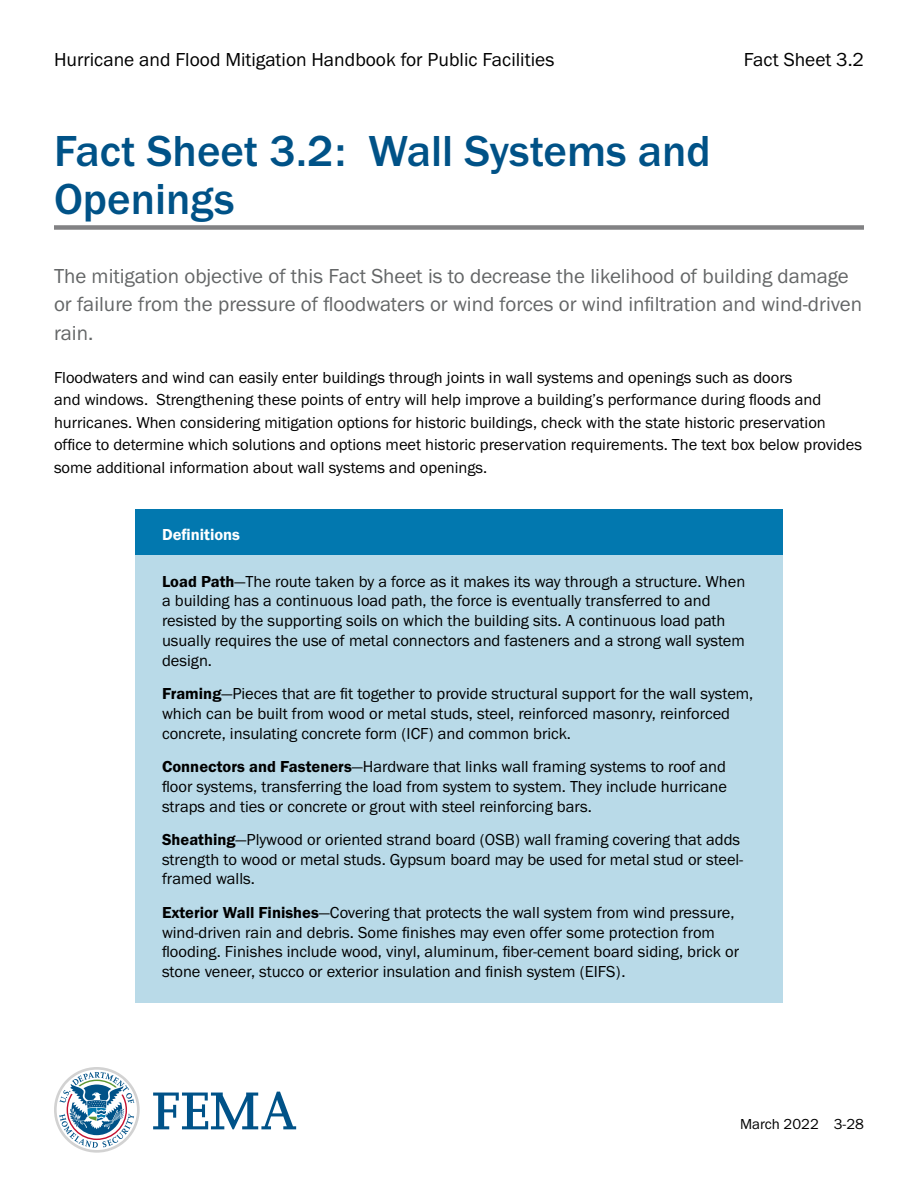
<style>
.page{position:relative;width:918px;height:1188px;background:#fff}
.page>*{position:absolute;margin:0;border:0;box-sizing:border-box;transform-origin:0 0}
.FEMA_Heading_1_-_FAC{font:500 45px/48px "Franklin Gothic URW";color:#005287}
.FEMA_Intro_-_FACT_SH{font:21px/28.5px "Franklin Gothic URW Boo";color:#646667}
.t1{font:19.5px "Franklin Gothic URW Boo";color:#000}
.FEMA_Callout-IDEA_Te{font:16.5px/19.8px "Franklin Gothic URW Boo";color:#000}
.FEMA_Normal{font:16.5px/22.5px "Franklin Gothic URW Boo";color:#000}
.FEMA_Callout-IDEA_He{font:16.5px "Franklin Gothic URW Dem";color:#fff}
.t2{font:15px "Franklin Gothic URW Boo";color:#000}
.s1{font-family:"Franklin Gothic URW Dem"}
</style>
<div class="page">
<svg style="left:153px;top:1092px;width:143px;height:37px"></svg>
<svg style="left:54px;top:1067px;width:86px;height:86px"></svg>
<div style="left:54px;top:225px;width:810px;height:5px;background:#828284"></div>
<div style="left:135px;top:509px;width:648px;height:57px;background:#0278af"></div>
<div style="left:135px;top:555px;width:648px;height:137px;background:#b9dae8"></div>
<div style="left:135px;top:668px;width:648px;height:96px;background:#b9dae8"></div>
<div style="left:135px;top:741px;width:648px;height:96px;background:#b9dae8"></div>
<div style="left:135px;top:814px;width:648px;height:96px;background:#b9dae8"></div>
<div style="left:135px;top:887px;width:648px;height:116px;background:#b9dae8"></div>
<p class="t1" style="left:54px;top:47px;width:502px">Hurricane and Flood Mitigation Handbook for Public Facilities</p>
<p class="t1" style="left:744px;top:47px;width:122px">Fact Sheet 3.2</p>
<h1 class="FEMA_Heading_1_-_FAC" style="left:54px;top:126px;width:658px">Fact Sheet 3.2: Wall Systems and<br>Openings</h1>
<p class="FEMA_Intro_-_FACT_SH" style="left:54px;top:261px;width:810px">The mitigation objective of this Fact Sheet is to decrease the likelihood of building damage or failure from the pressure of floodwaters or wind forces or wind infiltration and wind-driven rain.</p>
<p class="FEMA_Normal" style="left:54px;top:366px;width:810px">Floodwaters and wind can easily enter buildings through joints in wall systems and openings such as doors<br>and windows. Strengthening these points of entry will help improve a building’s performance during floods and hurricanes. When considering mitigation options for historic buildings, check with the state historic preservation office to determine which solutions and options meet historic preservation requirements. The text box below provides some additional information about wall systems and openings.</p>
<p class="FEMA_Callout-IDEA_He" style="left:162px;top:524px;width:80px">Definitions</p>
<p class="FEMA_Callout-IDEA_Te" style="left:162px;top:571px;width:585px"><span class="s1">Load Path</span>—The route taken by a force as it makes its way through a structure. When a building has a continuous load path, the force is eventually transferred to and resisted by the supporting soils on which the building sits. A continuous load path usually requires the use of metal connectors and fasteners and a strong wall system design.</p>
<p class="FEMA_Callout-IDEA_Te" style="left:162px;top:683px;width:593px"><span class="s1">Framing</span>—Pieces that are fit together to provide structural support for the wall system, which can be built from wood or metal studs, steel, reinforced masonry, reinforced concrete, insulating concrete form (ICF) and common brick.</p>
<p class="FEMA_Callout-IDEA_Te" style="left:162px;top:756px;width:567px;text-align:justify"><span class="s1">Connectors and Fasteners</span>—Hardware that links wall framing systems to roof and floor systems, transferring the load from system to system. They include hurricane straps and ties or concrete or grout with steel reinforcing bars.</p>
<p class="FEMA_Callout-IDEA_Te" style="left:162px;top:829px;width:583px"><span class="s1">Sheathing</span>—Plywood or oriented strand board (OSB) wall framing covering that adds strength to wood or metal studs. Gypsum board may be used for metal stud or steel&shy;framed walls.</p>
<p class="FEMA_Callout-IDEA_Te" style="left:162px;top:902px;width:579px"><span class="s1">Exterior Wall Finishes</span>—Covering that protects the wall system from wind pressure, wind-driven rain and debris. Some finishes may even offer some protection from flooding. Finishes include wood, vinyl, aluminum, fiber-cement board siding, brick or stone veneer, stucco or exterior insulation and finish system (EIFS).</p>
<p class="t2" style="left:740px;top:1114px;width:125px">March 2022 3-28</p>
</div>
